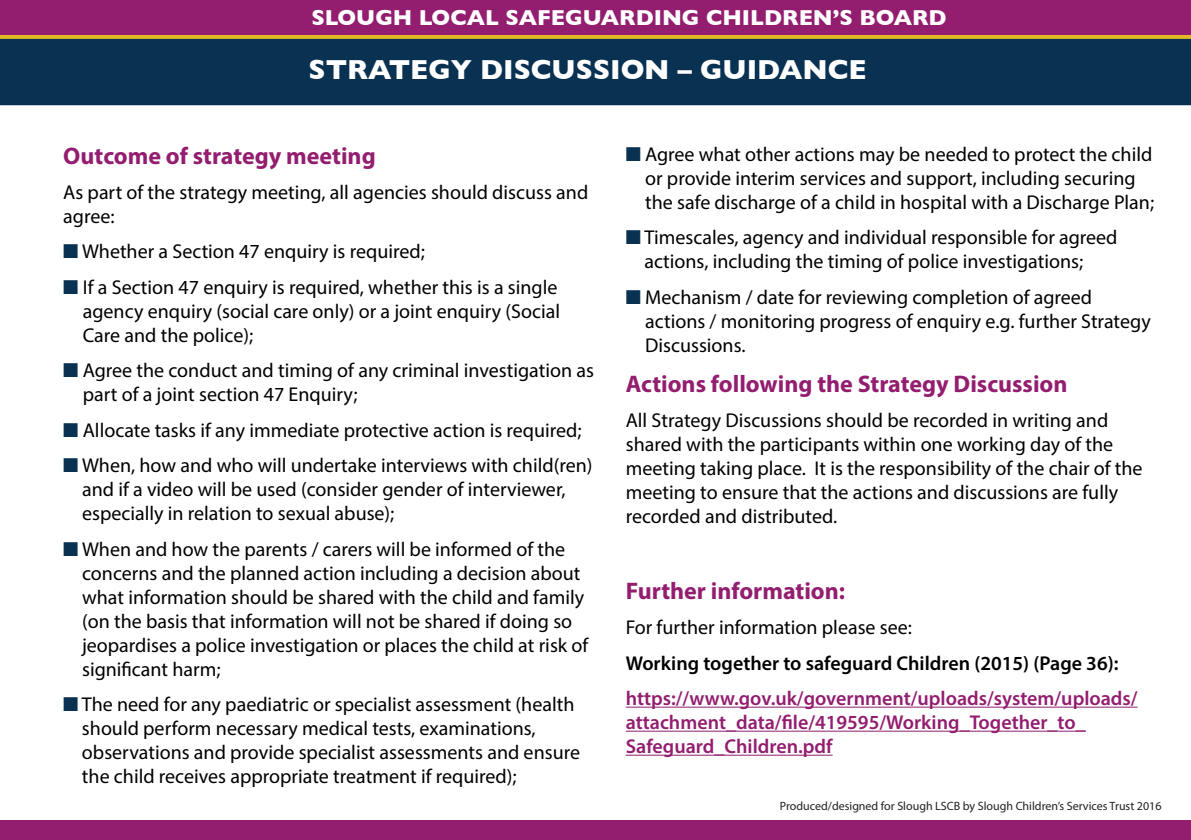
<style>
.page{position:relative;width:1191px;height:840px;background:#fff}
.page>*{position:absolute;margin:0;border:0;box-sizing:border-box;transform-origin:0 0}
.t1{font:700 28px "Gill Sans";color:#fff}
.t2{font:700 24px "Myriad Pro";color:#931d6f}
.t3{font:700 22px "Gill Sans";color:#fff}
.t4{font:20px/24px "Myriad Pro";color:#000}
.t5{font:600 20px/24px "Myriad Pro";color:#931d6f}
.t6{font:600 20px "Myriad Pro";color:#000}
.t7{font:12px "Myriad Pro";color:#231f20}
.s1{color:#093152}
</style>
<div class="page">
<svg style="left:0;top:34px;width:1191px;height:5px"></svg>
<div style="left:0;top:39px;width:1191px;height:66px;background:#093152"></div>
<div style="left:0;top:0;width:1191px;height:34px;background:#931d6f"></div>
<div style="left:0;top:819px;width:1191px;height:20px;background:#931d6f"></div>
<hr style="left:626px;top:706px;width:511px;height:1px;background:#931d6f">
<hr style="left:626px;top:730px;width:459px;height:1px;background:#931d6f">
<hr style="left:626px;top:754px;width:206px;height:1px;background:#931d6f">
<p class="t3" style="left:311px;top:0;width:636px">SLOUGH LOCAL SAFEGUARDING CHILDREN’S BOARD</p>
<h1 class="t1" style="left:309px;top:47px;width:559px">STRATEGY DISCUSSION – GUIDANCE</h1>
<p class="t2" style="left:63px;top:140px;width:314px">Outcome of strategy meeting</p>
<p class="t4" style="left:63px;top:180px;width:526px">As part of the strategy meeting, all agencies should discuss and agree:</p>
<p class="t4" style="left:63px;top:239px;width:363px"><span class="s1">■</span> Whether a Section 47 enquiry is required;</p>
<p class="t4" style="left:83px;top:275px;width:479px;text-indent:-19px"><span class="s1">■</span> If a Section 47 enquiry is required, whether this is a single agency enquiry (social care only) or a joint enquiry (Social<br>Care and the police);</p>
<p class="t4" style="left:83px;top:358px;width:513px;text-indent:-19px"><span class="s1">■</span> Agree the conduct and timing of any criminal investigation as part of a joint section 47 Enquiry;</p>
<p class="t4" style="left:63px;top:417px;width:520px"><span class="s1">■</span> Allocate tasks if any immediate protective action is required;</p>
<p class="t4" style="left:82px;top:453px;width:512px;text-indent:-19px"><span class="s1">■</span> When, how and who will undertake interviews with child(ren) and if a video will be used (consider gender of interviewer, especially in relation to sexual abuse);</p>
<p class="t4" style="left:82px;top:536px;width:508px;text-indent:-19px"><span class="s1">■</span> When and how the parents / carers will be informed of the concerns and the planned action including a decision about what information should be shared with the child and family (on the basis that information will not be shared if doing so jeopardises a police investigation or places the child at risk of significant harm;</p>
<p class="t4" style="left:82px;top:691px;width:499px;text-indent:-19px"><span class="s1">■</span> The need for any paediatric or specialist assessment (health should perform necessary medical tests, examinations, observations and provide specialist assessments and ensure the child receives appropriate treatment if required);</p>
<p class="t4" style="left:645px;top:142px;width:510px;text-indent:-19px"><span class="s1">■</span> Agree what other actions may be needed to protect the child or provide interim services and support, including securing the safe discharge of a child in hospital with a Discharge Plan;</p>
<p class="t4" style="left:644px;top:225px;width:474px;text-indent:-19px"><span class="s1">■</span> Timescales, agency and individual responsible for agreed actions, including the timing of police investigations;</p>
<p class="t4" style="left:645px;top:284px;width:507px;text-indent:-19px"><span class="s1">■</span> Mechanism / date for reviewing completion of agreed actions / monitoring progress of enquiry e.g. further Strategy<br>Discussions.</p>
<p class="t2" style="left:626px;top:368px;width:443px">Actions following the Strategy Discussion</p>
<p class="t4" style="left:626px;top:408px;width:518px">All Strategy Discussions should be recorded in writing and shared with the participants within one working day of the meeting taking place. It is the responsibility of the chair of the meeting to ensure that the actions and discussions are fully recorded and distributed.</p>
<p class="t2" style="left:626px;top:575px;width:221px">Further information:</p>
<p class="t4" style="left:626px;top:615px;width:288px">For further information please see:</p>
<p class="t6" style="left:626px;top:650px;width:494px">Working together to safeguard Children (2015) (Page 36):</p>
<p class="t5" style="left:626px;top:685px;width:513px">https://www.gov.uk/government/uploads/system/uploads/ attachment_data/file/419595/Working_Together_to_<br>Safeguard_Children.pdf</p>
<p class="t7" style="left:780px;top:798px;width:383px">Produced/designed for Slough LSCB by Slough Children’s Services Trust 2016</p>
</div>
